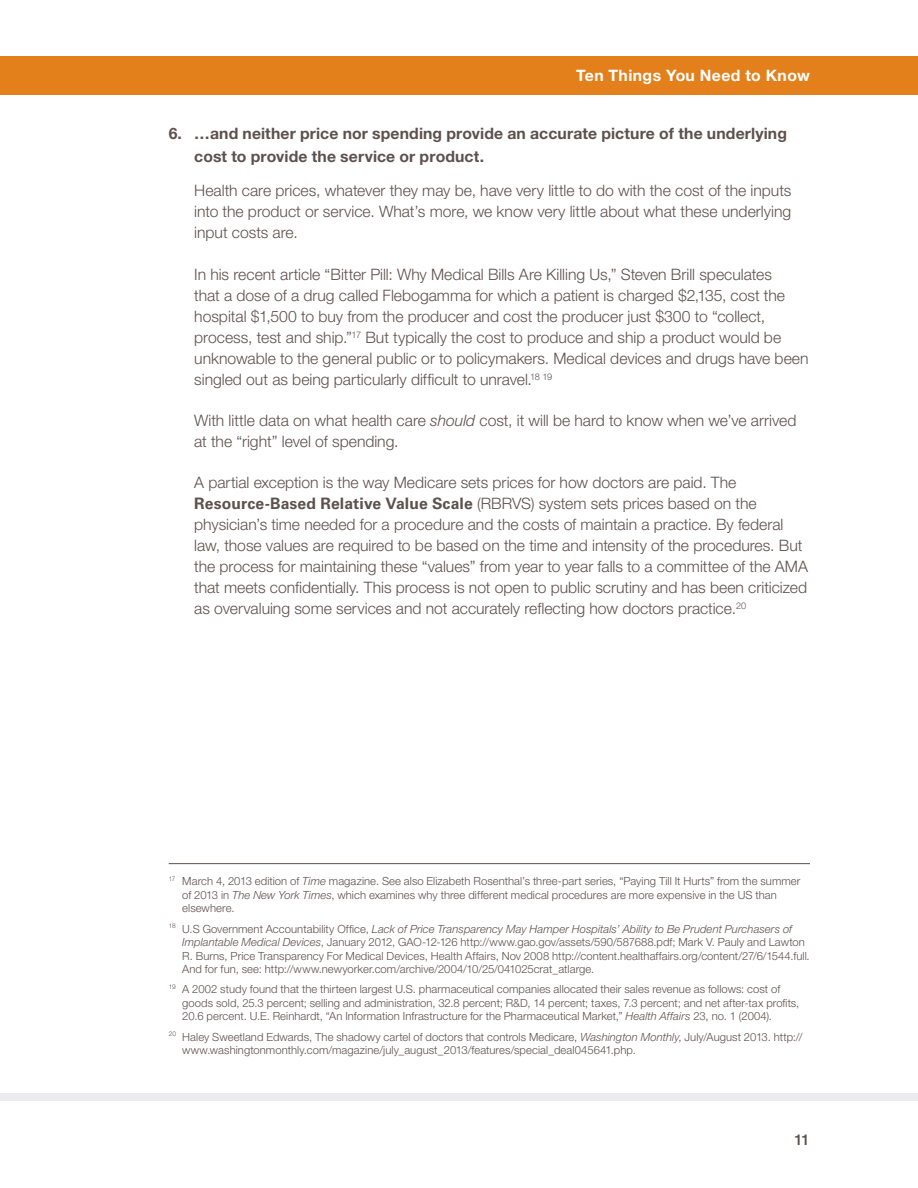
<style>
.page{position:relative;width:918px;height:1188px;background:#fff}
.page>*{position:absolute;margin:0;border:0;box-sizing:border-box;transform-origin:0 0}
.main_text_indent{font:300 15.75px/21px "Helvetica Neue LT Std";color:#5d514e}
.Numbers{font:700 15.75px/22.5px "Helvetica Neue LT Std";letter-spacing:.01em;color:#5d514e}
.t1{font:700 15.75px "Helvetica Neue LT Std";letter-spacing:.025em;color:#fff}
.t2{font:500 15px "Helvetica Neue LT Std";color:#5d514e}
.endnotes{font:300 11.25px/13.5px "Helvetica Neue LT Std";letter-spacing:.005em;color:#5d514e}
.endnotes_Rule{font:300 11.25px/13.5px "Helvetica Neue LT Std";letter-spacing:.005em;color:#5d514e}
.s1{font-style:italic}
.s2{font-family:"Univers LT Std";font-weight:700}
</style>
<div class="page">
<div style="left:0;top:1094px;width:918px;height:7px;background:#ececee"></div>
<div style="left:0;top:56px;width:918px;height:38px;background:#e4801b"></div>
<hr style="left:169px;top:863px;width:641px;height:1px;background:#5d514e">
<p class="t1" style="left:576px;top:66px;width:235px">Ten Things You Need to Know</p>
<p class="Numbers" style="left:194px;top:122px;width:594px;text-indent:-26px">6. …and neither price nor spending provide an accurate picture of the underlying cost to provide the service or product.</p>
<p class="main_text_indent" style="left:194px;top:180px;width:599px;text-align:justify">Health care prices, whatever they may be, have very little to do with the cost of the inputs into the product or service. What’s more, we know very little about what these underlying input costs are.</p>
<p class="main_text_indent" style="left:194px;top:263px;width:616px">In his recent article “Bitter Pill: Why Medical Bills Are Killing Us,” Steven Brill speculates<br>that a dose of a drug called Flebogamma for which a patient is charged $2,135, cost the hospital $1,500 to buy from the producer and cost the producer just $300 to “collect, process, test and ship.”<sup>17</sup> But typically the cost to produce and ship a product would be unknowable to the general public or to policymakers. Medical devices and drugs have been singled out as being particularly difficult to unravel.<sup>18</sup> <sup>19</sup></p>
<p class="main_text_indent" style="left:194px;top:410px;width:604px">With little data on what health care <span class="s1">should</span> cost, it will be hard to know when we’ve arrived at the “right” level of spending.</p>
<p class="main_text_indent" style="left:194px;top:472px;width:615px">A partial exception is the way Medicare sets prices for how doctors are paid. The <span class="s2">Resource-Based Relative Value Scale</span> (RBRVS) system sets prices based on the physician’s time needed for a procedure and the costs of maintain a practice. By federal law, those values are required to be based on the time and intensity of the procedures. But the process for maintaining these “values” from year to year falls to a committee of the AMA that meets confidentially. This process is not open to public scrutiny and has been criticized as overvaluing some services and not accurately reflecting how doctors practice.<sup>20</sup></p>
<p class="endnotes_Rule" style="left:182px;top:874px;width:620px;text-indent:-14px"><sup>17</sup> March 4, 2013 edition of <span class="s1">Time</span> magazine. See also Elizabeth Rosenthal’s three-part series, “Paying Till It Hurts” from the summer of 2013 in <span class="s1">The New York Times</span>, which examines why three different medical procedures are more expensive in the US than elsewhere.</p>
<p class="endnotes" style="left:182px;top:922px;width:629px;text-indent:-14px"><sup>18</sup> U.S Government Accountability Office, <span class="s1">Lack of Price Transparency May Hamper Hospitals’ Ability to Be Prudent Purchasers of Implantable Medical Devices</span>, January 2012, GAO-12-126 http://www.gao.gov/assets/590/587688.pdf; Mark V. Pauly and Lawton R. Burns, Price Transparency For Medical Devices, Health Affairs, Nov 2008 http://content.healthaffairs.org/content/27/6/1544.full.<br>And for fun, see: http://www.newyorker.com/archive/2004/10/25/041025crat_atlarge.</p>
<p class="endnotes" style="left:182px;top:982px;width:619px;text-indent:-14px"><sup>19</sup> A 2002 study found that the thirteen largest U.S. pharmaceutical companies allocated their sales revenue as follows: cost of goods sold, 25.3 percent; selling and administration, 32.8 percent; R&amp;D, 14 percent; taxes, 7.3 percent; and net after-tax profits,<br>20.6 percent. U.E. Reinhardt, “An Information Infrastructure for the Pharmaceutical Market,” <span class="s1">Health Affairs</span> 23, no. 1 (2004).</p>
<p class="endnotes" style="left:182px;top:1030px;width:622px;text-indent:-14px"><sup>20</sup> Haley Sweetland Edwards, The shadowy cartel of doctors that controls Medicare, <span class="s1">Washington Monthly</span>, July/August 2013. http:// www.washingtonmonthly.com/magazine/july_august_2013/features/special_deal045641.php.</p>
<p class="t2" style="left:795px;top:1131px;width:17px">11</p>
</div>
